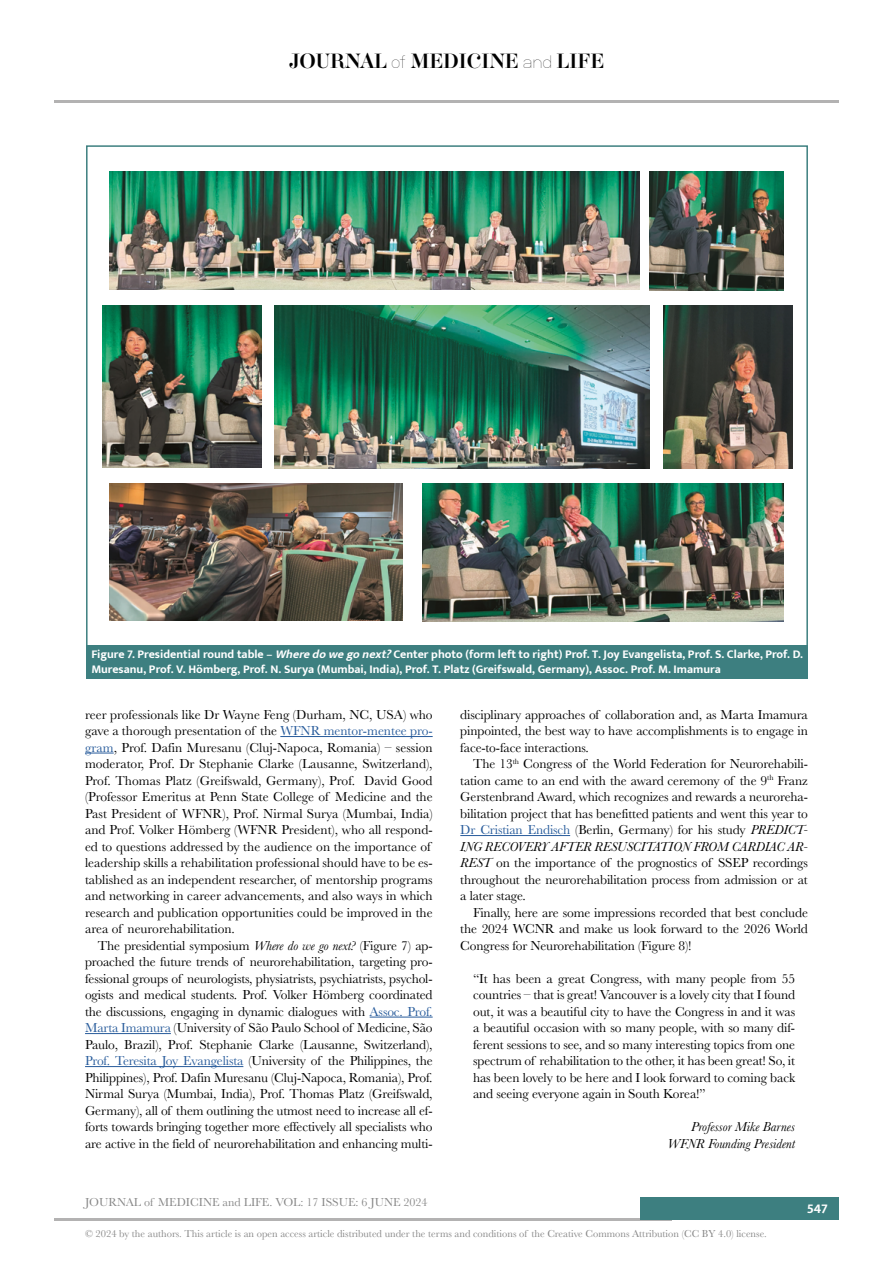
<style>
.page{position:relative;width:893px;height:1263px;background:#fff}
.page>*{position:absolute;margin:0;border:0;box-sizing:border-box;transform-origin:0 0}
.t1{font:18px "Aker Brygge Display";color:#000}
.t2{font:13.5px/16.5px "Baskerville";color:#000;text-align:justify}
.t3{font:italic 13.5px/16.5px "Baskerville";color:#000;text-align:right}
.t4{font:700 13.5px "Mukta";color:#fff}
.t5{font:700 12px/14.4px "Mukta";color:#fff}
.t6{font:12px "Baskerville";color:#878787}
.t7{font:10.5px "Baskerville";color:#878787}
.s1{font-family:"Neubau Grotesk Lei"}
.s2{font-style:italic}
.s3{color:#275b9b}
</style>
<div class="page">
<hr style="left:54px;top:100px;width:785px;height:2px;background:#b3b2b2">
<hr style="left:54px;top:1218px;width:618px;height:2px;background:#b3b2b2">
<div style="left:641px;top:1198px;width:198px;height:22px;background:#3d7f80"></div>
<hr style="left:280px;top:736px;width:153px;height:1px;background:#275b9b">
<svg style="left:85px;top:753px;width:29px;height:1px"></svg>
<hr style="left:370px;top:1017px;width:63px;height:1px;background:#275b9b">
<hr style="left:85px;top:1033px;width:86px;height:1px;background:#275b9b">
<hr style="left:85px;top:1066px;width:158px;height:1px;background:#275b9b">
<hr style="left:460px;top:835px;width:110px;height:1px;background:#275b9b">
<div style="left:86px;top:645px;width:722px;height:33px;background:#3d7f80"></div>
<img style="left:275px;top:305px;width:375px;height:164px">
<img style="left:663px;top:305px;width:130px;height:164px">
<img style="left:422px;top:483px;width:362px;height:139px">
<img style="left:102px;top:305px;width:159px;height:162px">
<img style="left:649px;top:172px;width:135px;height:118px">
<img style="left:109px;top:483px;width:294px;height:137px">
<img style="left:109px;top:172px;width:530px;height:118px">
<div style="left:86px;top:145px;width:722px;height:502px;border:2px solid #3d7f80"></div>
<h1 class="t1" style="left:289px;top:49px;width:317px">JOURNAL <span class="s1">of</span> MEDICINE <span class="s1">and</span> LIFE</h1>
<p class="t5" style="left:91px;top:647px;width:713px">Figure 7. Presidential round table – <span class="s2">Wheredowegonext?</span>Center photo (form left to right) Prof. T. Joy Evangelista, Prof. S. Clarke, Prof. D.<br>Muresanu, Prof. V. Hömberg, Prof. N. Surya (Mumbai, India), Prof. T. Platz (Greifswald, Germany), Assoc. Prof. M. Imamura</p>
<p class="t2" style="left:85px;top:706px;width:349px;text-align:left">reer professionals like Dr Wayne Feng (Durham, NC, USA) who gave a thorough presentation of the <span class="s3">WFNR mentor-mentee pro&shy;gram</span>, Prof. Dafin Muresanu (Cluj-Napoca, Romania) – session moderator, Prof. Dr Stephanie Clarke (Lausanne, Switzerland), Prof. Thomas Platz (Greifswald, Germany), Prof. David Good (Professor Emeritus at Penn State College of Medicine and the Past President of WFNR), Prof. Nirmal Surya (Mumbai, India) and Prof. Volker Hömberg (WFNR President), who all respond&shy;ed to questions addressed by the audience on the importance of leadership skills a rehabilitation professional should have to be es&shy;tablished as an independent researcher, of mentorship programs and networking in career advancements, and also ways in which research and publication opportunities could be improved in the area of neurorehabilitation.</p>
<p class="t2" style="left:85px;top:937px;width:349px;text-indent:13px">The presidential symposium <span class="s2">Where do we go next?</span> (Figure 7) ap&shy;proached the future trends of neurorehabilitation, targeting pro&shy;fessional groups of neurologists, physiatrists, psychiatrists, psychol&shy;ogists and medical students. Prof. Volker Hömberg coordinated the discussions, engaging in dynamic dialogues with <span class="s3">Assoc. Prof.<br>Marta Imamura</span> (University of São Paulo School of Medicine, São Paulo, Brazil), Prof. Stephanie Clarke (Lausanne, Switzerland), <span class="s3">Prof. Teresita Joy Evangelista</span> (University of the Philippines, the Philippines), Prof. Dafin Muresanu (Cluj-Napoca, Romania), Prof.<br>Nirmal Surya (Mumbai, India), Prof. Thomas Platz (Greifswald, Germany), all of them outlining the utmost need to increase all ef&shy;forts towards bringing together more effectively all specialists who are active in the field of neurorehabilitation and enhancing multi-</p>
<p class="t6" style="left:85px;top:1195px;width:344px">JOURNAL of MEDICINE and LIFE. VOL: 17 ISSUE: 6 JUNE 2024</p>
<p class="t2" style="left:460px;top:706px;width:349px">disciplinary approaches of collaboration and, as Marta Imamura pinpointed, the best way to have accomplishments is to engage in face-to-face interactions.</p>
<p class="t2" style="left:460px;top:756px;width:349px;text-indent:13px">The 13<sup>th</sup> Congress of the World Federation for Neurorehabili&shy;tation came to an end with the award ceremony of the 9<sup>th</sup> Franz Gerstenbrand Award, which recognizes and rewards a neuroreha&shy;bilitation project that has benefitted patients and went this year to <span class="s3">Dr Cristian Endisch</span> (Berlin, Germany) for his study <span class="s2">PREDICT-ING RECOVERY AFTER RESUSCITATION FROM CARDIAC AR-REST</span> on the importance of the prognostics of SSEP recordings throughout the neurorehabilitation process from admission or at a later stage.</p>
<p class="t2" style="left:460px;top:904px;width:349px;text-indent:13px">Finally, here are some impressions recorded that best conclude the 2024 WCNR and make us look forward to the 2026 World Congress for Neurorehabilitation (Figure 8)!</p>
<p class="t2" style="left:473px;top:970px;width:324px">“It has been a great Congress, with many people from 55 countries – that is great! Vancouver is a lovely city that I found out, it was a beautiful city to have the Congress in and it was a beautiful occasion with so many people, with so many dif&shy;ferent sessions to see, and so many interesting topics from one spectrum of rehabilitation to the other, it has been great! So, it has been lovely to be here and I look forward to coming back and seeing everyone again in South Korea!”</p>
<p class="t3" style="left:668px;top:1118px;width:129px">Professor Mike Barnes<br>WFNR Founding President</p>
<p class="t4" style="left:807px;top:1200px;width:22px">547</p>
<p class="t7" style="left:85px;top:1226px;width:683px">© 2024 by the authors. This article is an open access article distributed under the terms and conditions of the Creative Commons Attribution (CC BY 4.0) license.</p>
</div>
